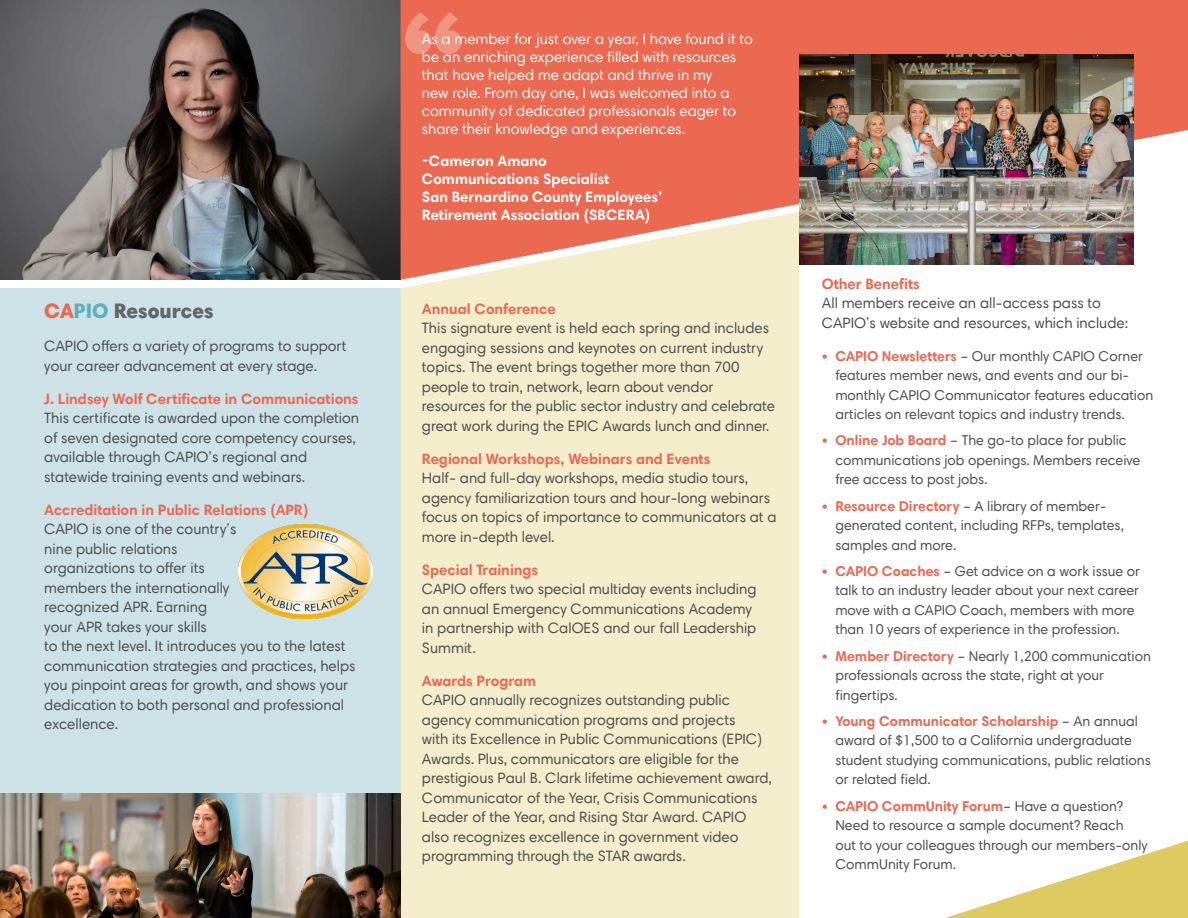
<style>
.page{position:relative;width:1188px;height:918px;background:#fff}
.page>*{position:absolute;margin:0;border:0;box-sizing:border-box;transform-origin:0 0}
.t1{font:900 120px "Proxima Nova";color:#fff}
.t2{font:900 21px "Harmonia Sans Pro";color:#62656a}
.t3{font:15px/19.5px "Harmonia Sans Pro";color:#4d4d4d}
.t4{font:15px/18px "Harmonia Sans Pro";color:#fff}
.t5{font:700 15px/18px "Harmonia Sans Pro";color:#fff}
.t6{font:14.25px/19.5px "Harmonia Sans Pro";color:#4d4d4d}
.s1{color:#eb6851}
.s2{color:#61afbb}
.s3{font-weight:700;color:#eb6851}
</style>
<div class="page">
<img style="left:1px;top:0;width:400px;height:280px">
<svg style="left:401px;top:0;width:787px;height:280px;background:#ed7863"></svg>
<div style="left:0;top:288px;width:401px;height:630px;background:#cde2e7"></div>
<div style="left:401px;top:212px;width:398px;height:706px;background:#f3edcc"></div>
<img style="left:799px;top:54px;width:335px;height:211px">
<img style="left:238px;top:525px;width:135px;height:94px">
<svg style="left:945px;top:841px;width:243px;height:77px"></svg>
<img style="left:0;top:794px;width:401px;height:124px">
<p class="t2" style="left:44px;top:298px;width:171px"><span class="s1">CA</span><span class="s2">PIO</span> Resources</p>
<p class="t3" style="left:44px;top:336px;width:304px">CAPIO offers a variety of programs to support your career advancement at every stage.</p>
<p class="t3" style="left:44px;top:389px;width:317px"><span class="s3">J. Lindsey Wolf Certificate in Communications </span>This certificate is awarded upon the completion of seven designated core competency courses, available through CAPIO’s regional and statewide training events and webinars.</p>
<p class="t3" style="left:44px;top:500px;width:313px"><span class="s3">Accreditation in Public Relations (APR)<br></span>CAPIO is one of the country’s<br>nine public relations<br>organizations to offer its<br>members the internationally<br>recognized APR. Earning<br>your APR takes your skills<br>to the next level. It introduces you to the latest communication strategies and practices, helps you pinpoint areas for growth, and shows your dedication to both personal and professional excellence.</p>
<h1 class="t1" style="left:402px;top:-36px;width:65px">“</h1>
<p class="t4" style="left:422px;top:30px;width:333px">As a member for just over a year, I have found it to be an enriching experience filled with resources that have helped me adapt and thrive in my<br>new role. From day one, I was welcomed into a community of dedicated professionals eager to share their knowledge and experiences.</p>
<p class="t5" style="left:422px;top:152px;width:242px">-Cameron Amano<br>Communications Specialist<br>San Bernardino County Employees’<br>Retirement Association (SBCERA)</p>
<p class="t3" style="left:422px;top:299px;width:355px"><span class="s3">Annual Conference<br></span>This signature event is held each spring and includes engaging sessions and keynotes on current industry topics. The event brings together more than 700 people to train, network, learn about vendor resources for the public sector industry and celebrate great work during the EPIC Awards lunch and dinner.</p>
<p class="t3" style="left:422px;top:449px;width:356px"><span class="s3">Regional Workshops, Webinars and Events<br></span>Half- and full-day workshops, media studio tours, agency familiarization tours and hour-long webinars focus on topics of importance to communicators at a more in-depth level.</p>
<p class="t3" style="left:422px;top:560px;width:336px"><span class="s3">Special Trainings<br></span>CAPIO offers two special multiday events including an annual Emergency Communications Academy in partnership with CalOES and our fall Leadership Summit.</p>
<p class="t3" style="left:422px;top:671px;width:352px"><span class="s3">Awards Program<br></span>CAPIO annually recognizes outstanding public agency communication programs and projects<br>with its Excellence in Public Communications (EPIC)<br>Awards. Plus, communicators are eligible for the prestigious Paul B. Clark lifetime achievement award, Communicator of the Year, Crisis Communications Leader of the Year, and Rising Star Award. CAPIO also recognizes excellence in government video programming through the STAR awards.</p>
<p class="t3" style="left:822px;top:273px;width:308px"><span class="s3">Other Benefits<br></span>All members receive an all-access pass to<br>CAPIO’s website and resources, which include:</p>
<p class="t6" style="left:835px;top:346px;width:319px;text-indent:-14px"><span class="s3">• CAPIO Newsletters</span> – Our monthly CAPIO Corner features member news, and events and our bi&shy;monthly CAPIO Communicator features education articles on relevant topics and industry trends.</p>
<p class="t6" style="left:835px;top:430px;width:307px;text-indent:-14px"><span class="s3">• Online Job Board</span> – The go-to place for public communications job openings. Members receive free access to post jobs.</p>
<p class="t6" style="left:835px;top:496px;width:290px;text-indent:-14px"><span class="s3">• Resource Directory</span> – A library of member&shy;generated content, including RFPs, templates, samples and more.</p>
<p class="t6" style="left:835px;top:561px;width:306px;text-indent:-14px"><span class="s3">• CAPIO Coaches</span> – Get advice on a work issue or talk to an industry leader about your next career move with a CAPIO Coach, members with more than 10 years of experience in the profession.</p>
<p class="t6" style="left:835px;top:646px;width:317px;text-indent:-14px"><span class="s3">• Member Directory</span> – Nearly 1,200 communication professionals across the state, right at your fingertips.</p>
<p class="t6" style="left:835px;top:711px;width:317px;text-indent:-14px"><span class="s3">• Young Communicator Scholarship</span> – An annual award of $1,500 to a California undergraduate student studying communications, public relations or related field.</p>
<p class="t6" style="left:835px;top:796px;width:314px;text-indent:-14px"><span class="s3">• CAPIO CommUnity Forum</span>– Have a question?<br>Need to resource a sample document? Reach out to your colleagues through our members-only CommUnity Forum.</p>
</div>
